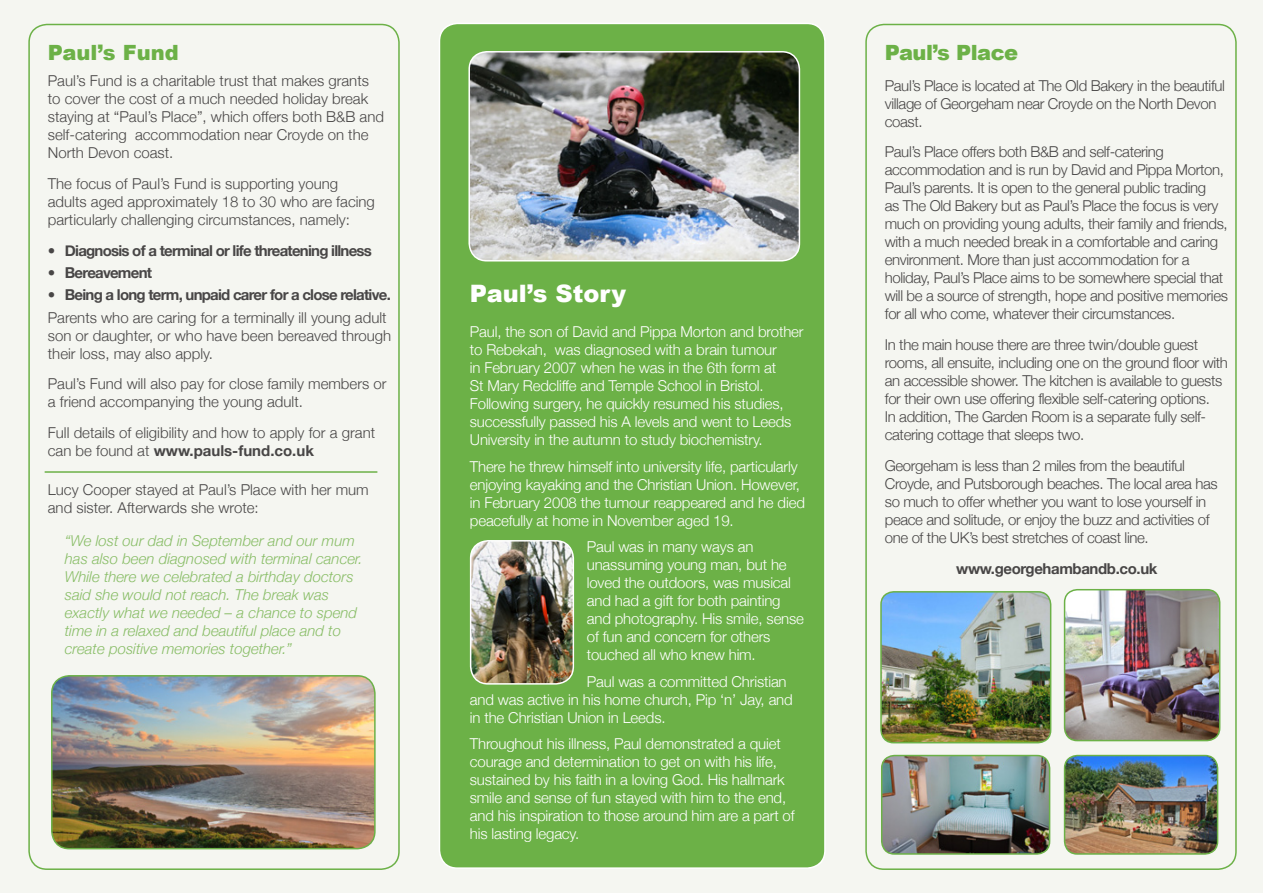
<style>
.page{position:relative;width:1263px;height:893px;background:#f5f6f1}
.page>*{position:absolute;margin:0;border:0;box-sizing:border-box;transform-origin:0 0}
.t1{font:900 24px "Arial";color:#fff}
.t2{font:900 21px "Arial";letter-spacing:-.025em;color:#6cb147}
.t3{font:900 21px "Arial";color:#6cb147}
.t4{font:300 15px/18px "Helvetica Neue";letter-spacing:-.025em;color:#484646}
.t5{font:300 15px/18px "Helvetica Neue";letter-spacing:-.01em;color:#fff}
.t6{font:300 15px/18px "Helvetica Neue";color:#484646}
.t7{font:italic 300 15px/18px "Helvetica Neue";color:#88bd66}
.t8{font:700 15px "Helvetica Neue";letter-spacing:-.05em;color:#484646}
.t9{font:700 15px "Helvetica Neue";letter-spacing:-.025em;color:#484646}
.s1{font-weight:700}
</style>
<div class="page">
<div style="left:28px;top:24px;width:372px;height:846px;border:2px solid #6cb147;border-radius:18px"></div>
<div style="left:865px;top:24px;width:372px;height:846px;border:2px solid #6cb147;border-radius:18px"></div>
<div style="left:439px;top:23px;width:386px;height:845px;background:#6cb147;border-radius:18px"></div>
<div style="left:439px;top:23px;width:387px;height:846px;border:2px solid #fff;border-radius:18px"></div>
<img style="left:52px;top:677px;width:322px;height:172px">
<div style="left:51px;top:675px;width:325px;height:174px;border:2px solid #6cb147;border-radius:18px"></div>
<img style="left:1064px;top:590px;width:156px;height:151px">
<div style="left:1064px;top:589px;width:156px;height:152px;border:2px solid #6cb147;border-radius:13px"></div>
<img style="left:882px;top:755px;width:167px;height:99px">
<div style="left:881px;top:755px;width:169px;height:100px;border:2px solid #6cb147;border-radius:13px"></div>
<img style="left:1064px;top:755px;width:153px;height:99px">
<div style="left:1064px;top:755px;width:154px;height:100px;border:2px solid #6cb147;border-radius:13px"></div>
<img style="left:470px;top:52px;width:329px;height:209px">
<div style="left:468px;top:51px;width:332px;height:210px;border:2px solid #fff;border-radius:18px"></div>
<img style="left:471px;top:541px;width:102px;height:142px">
<div style="left:470px;top:540px;width:104px;height:145px;border:2px solid #fff;border-radius:18px"></div>
<hr style="left:45px;top:471px;width:332px;height:2px;background:#6cb147">
<img style="left:881px;top:592px;width:170px;height:151px">
<div style="left:880px;top:591px;width:171px;height:152px;border:2px solid #6cb147;border-radius:13px"></div>
<p class="t3" style="left:48px;top:37px;width:132px">Paul’s Fund</p>
<p class="t6" style="left:48px;top:72px;width:338px">Paul’s Fund is a charitable trust that makes grants to cover the cost of a much needed holiday break staying at “Paul’s Place”, which offers both B&amp;B and self-catering accommodation near Croyde on the North Devon coast.</p>
<p class="t6" style="left:48px;top:174px;width:329px">The focus of Paul’s Fund is supporting young adults aged approximately 18 to 30 who are facing particularly challenging circumstances, namely:</p>
<p class="t8" style="left:48px;top:241px;width:326px">• Diagnosis of a terminal or life threatening illness</p>
<p class="t8" style="left:48px;top:263px;width:106px">• Bereavement</p>
<p class="t8" style="left:48px;top:286px;width:344px">• Being a long term, unpaid carer for a close relative.</p>
<p class="t6" style="left:48px;top:308px;width:345px">Parents who are caring for a terminally ill young adult son or daughter, or who have been bereaved through their loss, may also apply.</p>
<p class="t6" style="left:48px;top:375px;width:340px">Paul’s Fund will also pay for close family members or a friend accompanying the young adult.</p>
<p class="t6" style="left:48px;top:423px;width:329px">Full details of eligibility and how to apply for a grant can be found at <span class="s1">www.pauls-fund.co.uk</span></p>
<p class="t6" style="left:48px;top:481px;width:322px">Lucy Cooper stayed at Paul’s Place with her mum and sister. Afterwards she wrote:</p>
<p class="t7" style="left:65px;top:531px;width:299px">“We lost our dad in September and our mum has also been diagnosed with terminal cancer.<br>While there we celebrated a birthday doctors said she would not reach. The break was exactly what we needed – a chance to spend time in a relaxed and beautiful place and to create positive memories together.”</p>
<p class="t1" style="left:470px;top:276px;width:158px">Paul’s Story</p>
<p class="t5" style="left:470px;top:322px;width:335px">Paul, the son of David and Pippa Morton and brother to Rebekah, was diagnosed with a brain tumour<br>in February 2007 when he was in the 6th form at<br>St Mary Redcliffe and Temple School in Bristol.<br>Following surgery, he quickly resumed his studies, successfully passed his A levels and went to Leeds University in the autumn to study biochemistry.</p>
<p class="t5" style="left:470px;top:457px;width:337px">There he threw himself into university life, particularly enjoying kayaking and the Christian Union. However, in February 2008 the tumour reappeared and he died peacefully at home in November aged 19.</p>
<p class="t5" style="left:587px;top:537px;width:219px">Paul was in many ways an unassuming young man, but he loved the outdoors, was musical and had a gift for both painting and photography. His smile, sense of fun and concern for others touched all who knew him.</p>
<p class="t5" style="left:470px;top:672px;width:324px;text-indent:117px">Paul was a committed Christian and was active in his home church, Pip ‘n’ Jay, and in the Christian Union in Leeds.</p>
<p class="t5" style="left:470px;top:734px;width:326px">Throughout his illness, Paul demonstrated a quiet courage and determination to get on with his life, sustained by his faith in a loving God. His hallmark smile and sense of fun stayed with him to the end, and his inspiration to those around him are a part of his lasting legacy.</p>
<p class="t2" style="left:885px;top:37px;width:135px">Paul’s Place</p>
<p class="t4" style="left:885px;top:76px;width:342px">Paul’s Place is located at The Old Bakery in the beautiful village of Georgeham near Croyde on the North Devon coast.</p>
<p class="t4" style="left:885px;top:143px;width:345px">Paul’s Place offers both B&amp;B and self-catering accommodation and is run by David and Pippa Morton, Paul’s parents. It is open to the general public trading<br>as The Old Bakery but as Paul’s Place the focus is very much on providing young adults, their family and friends, with a much needed break in a comfortable and caring environment. More than just accommodation for a holiday, Paul’s Place aims to be somewhere special that will be a source of strength, hope and positive memories for all who come, whatever their circumstances.</p>
<p class="t4" style="left:885px;top:335px;width:345px">In the main house there are three twin/double guest rooms, all ensuite, including one on the ground floor with an accessible shower. The kitchen is available to guests for their own use offering flexible self-catering options.<br>In addition, The Garden Room is a separate fully self&shy;catering cottage that sleeps two.</p>
<p class="t4" style="left:885px;top:456px;width:334px">Georgeham is less than 2 miles from the beautiful Croyde, and Putsborough beaches. The local area has so much to offer whether you want to lose yourself in peace and solitude, or enjoy the buzz and activities of one of the UK’s best stretches of coast line.</p>
<p class="t9" style="left:956px;top:559px;width:203px">www.georgehambandb.co.uk</p>
</div>
